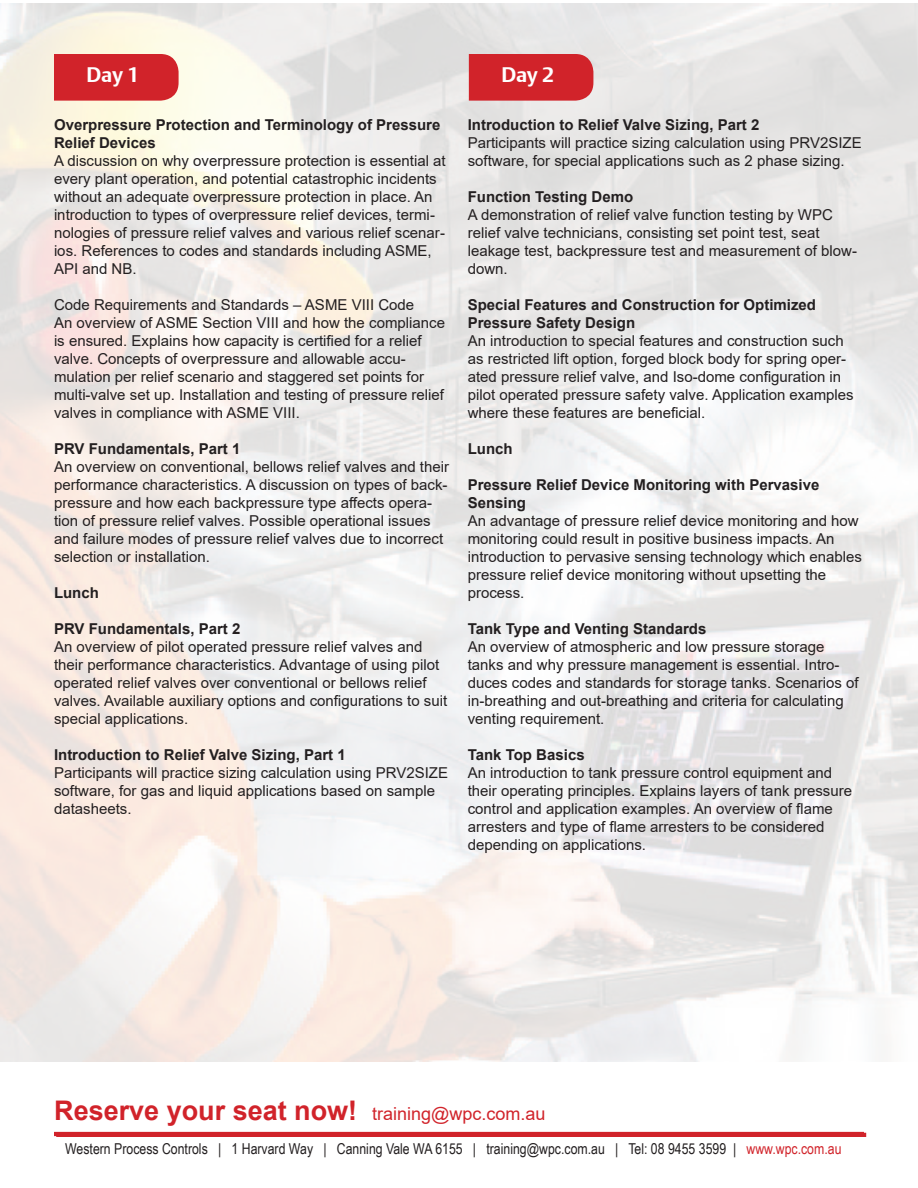
<style>
.page{position:relative;width:918px;height:1188px;background:#fff}
.page>*{position:absolute;margin:0;border:0;box-sizing:border-box;transform-origin:0 0}
.t1{font:700 27px "Arial";color:#d1232a}
.t2{font:700 21px "DTL Argo T";letter-spacing:-.01em;color:#fff}
.t3{font:15px/18px "Arial";color:#231f20}
.t4{font:700 15px/18px "Arial";color:#231f20}
.t5{font:15px "Arial Narrow";color:#231f20}
.s1{font-weight:400;font-size:18px}
.s2{color:#d1232a}
</style>
<div class="page">
<hr style="left:54px;top:1132px;width:810px;height:4px;background:#d1232a">
<hr style="left:56px;top:1133px;width:810px;height:4px;background:#d1232a">
<div style="left:54px;top:54px;width:125px;height:47px;background:#d1232a"></div>
<div style="left:469px;top:54px;width:124px;height:47px;background:#d1232a"></div>
<p class="t2" style="left:87px;top:63px;width:54px">Day 1</p>
<p class="t2" style="left:501px;top:63px;width:54px">Day 2</p>
<p class="t4" style="left:54px;top:116px;width:388px">Overpressure Protection and Terminology of Pressure<br>Relief Devices</p>
<p class="t3" style="left:54px;top:151px;width:393px">A discussion on why overpressure protection is essential at every plant operation, and potential catastrophic incidents without an adequate overpressure protection in place. An introduction to types of overpressure relief devices, termi&shy;nologies of pressure relief valves and various relief scenar&shy;ios. References to codes and standards including ASME, API and NB.</p>
<p class="t3" style="left:54px;top:295px;width:362px">Code Requirements and Standards – ASME VIII Code</p>
<p class="t3" style="left:54px;top:313px;width:393px">An overview of ASME Section VIII and how the compliance is ensured. Explains how capacity is certified for a relief valve. Concepts of overpressure and allowable accu&shy;mulation per relief scenario and staggered set points for multi-valve set up. Installation and testing of pressure relief valves in compliance with ASME VIII.</p>
<p class="t4" style="left:54px;top:440px;width:188px">PRV Fundamentals, Part 1</p>
<p class="t3" style="left:54px;top:457px;width:397px">An overview on conventional, bellows relief valves and their performance characteristics. A discussion on types of back&shy;pressure and how each backpressure type affects opera&shy;tion of pressure relief valves. Possible operational issues and failure modes of pressure relief valves due to incorrect selection or installation.</p>
<p class="t4" style="left:54px;top:584px;width:46px">Lunch</p>
<p class="t4" style="left:54px;top:620px;width:188px">PRV Fundamentals, Part 2</p>
<p class="t3" style="left:54px;top:637px;width:395px">An overview of pilot operated pressure relief valves and their performance characteristics. Advantage of using pilot operated relief valves over conventional or bellows relief valves. Available auxiliary options and configurations to suit special applications.</p>
<p class="t4" style="left:54px;top:746px;width:293px">Introduction to Relief Valve Sizing, Part 1</p>
<p class="t3" style="left:54px;top:763px;width:396px">Participants will practice sizing calculation using PRV2SIZE software, for gas and liquid applications based on sample datasheets.</p>
<p class="t4" style="left:468px;top:116px;width:293px">Introduction to Relief Valve Sizing, Part 2</p>
<p class="t3" style="left:468px;top:133px;width:396px">Participants will practice sizing calculation using PRV2SIZE software, for special applications such as 2 phase sizing.</p>
<p class="t4" style="left:468px;top:188px;width:167px">Function Testing Demo</p>
<p class="t3" style="left:468px;top:205px;width:391px">A demonstration of relief valve function testing by WPC relief valve technicians, consisting set point test, seat leakage test, backpressure test and measurement of blow&shy;down.</p>
<p class="t4" style="left:468px;top:296px;width:350px">Special Features and Construction for Optimized<br>Pressure Safety Design</p>
<p class="t3" style="left:468px;top:331px;width:388px">An introduction to special features and construction such as restricted lift option, forged block body for spring oper&shy;ated pressure relief valve, and Iso-dome configuration in pilot operated pressure safety valve. Application examples where these features are beneficial.</p>
<p class="t4" style="left:468px;top:440px;width:46px">Lunch</p>
<p class="t4" style="left:468px;top:476px;width:353px">Pressure Relief Device Monitoring with Pervasive<br>Sensing</p>
<p class="t3" style="left:468px;top:511px;width:396px">An advantage of pressure relief device monitoring and how monitoring could result in positive business impacts. An introduction to pervasive sensing technology which enables pressure relief device monitoring without upsetting the process.</p>
<p class="t4" style="left:468px;top:620px;width:240px">Tank Type and Venting Standards</p>
<p class="t3" style="left:468px;top:637px;width:393px">An overview of atmospheric and low pressure storage tanks and why pressure management is essential. Intro&shy;duces codes and standards for storage tanks. Scenarios of in-breathing and out-breathing and criteria for calculating venting requirement.</p>
<p class="t4" style="left:468px;top:746px;width:118px">Tank Top Basics</p>
<p class="t3" style="left:468px;top:763px;width:386px">An introduction to tank pressure control equipment and their operating principles. Explains layers of tank pressure control and application examples. An overview of flame arresters and type of flame arresters to be considered depending on applications.</p>
<p class="t1" style="left:54px;top:1092px;width:493px">Reserve your seat now! <span class="s1">training@wpc.com.au</span></p>
<p class="t5" style="left:65px;top:1138px;width:778px">Western Process Controls | 1 Harvard Way | Canning Vale WA 6155 | training@wpc.com.au | Tel: 08 9455 3599 | <span class="s2">www.wpc.com.au</span></p>
</div>
